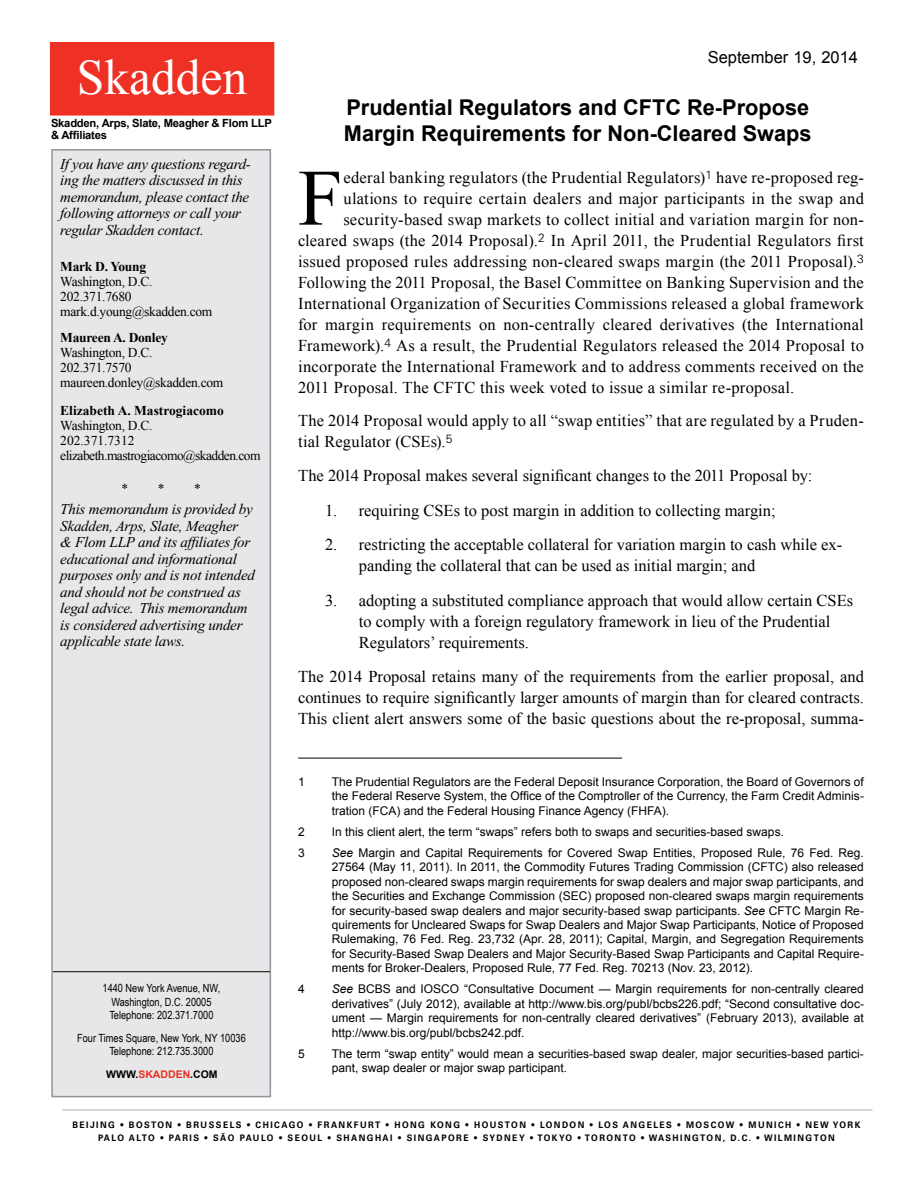
<style>
.page{position:relative;width:918px;height:1188px;background:#fff}
.page>*{position:absolute;margin:0;border:0;box-sizing:border-box;transform-origin:0 0}
.t1{font:79.95px "Times New Roman";color:#000}
.t2{font:49.5px "Times New Roman";color:#fff}
.t3{font:700 21.75px/26.1px "Arial";color:#000}
.t4{font:16.5px/21px "Times New Roman";letter-spacing:.01em;color:#000}
.t5{font:16.5px "Arial";color:#000}
.t6{font:italic 15px/16.5px "Times New Roman PS Std";letter-spacing:-.015em;color:#000}
.t7{font:13.5px/15px "Times New Roman";letter-spacing:-.02em;color:#000}
.t8{font:13.5px/15px "Times New Roman";letter-spacing:-.04em;color:#000}
.t9{font:700 13.5px "Times New Roman";letter-spacing:-.01em;color:#000}
.t10{font:13.5px "Times New Roman PS Std";color:#000}
.t11{font:12px/14.4px "Arial";color:#000;text-align:justify}
.t12{font:11.25px/13.5px "Arial Narrow";color:#000;text-align:center}
.t13{font:700 11.25px/12px "Arial";letter-spacing:-.02em;color:#000}
.t14{font:700 10.5px "Arial";color:#000}
.t15{font:700 9px "Univers LT Std";letter-spacing:.17em;color:#000;scale:.95 1}
.t16{font:700 9px "Univers LT Std";letter-spacing:.15em;color:#000;scale:.95 1}
.s1{color:#ee3124}
.s2{font-style:italic}
</style>
<div class="page">
<hr style="left:298px;top:758px;width:324px;height:1px;background:#000">
<div style="left:52px;top:150px;width:218px;height:947px;background:#e6e7e8"></div>
<div style="left:51px;top:149px;width:220px;height:948px;border:2px solid #939598"></div>
<hr style="left:53px;top:971px;width:217px;height:1px;background:#000">
<hr style="left:62px;top:1110px;width:811px;height:1px;background:#adafb2">
<div style="left:51px;top:43px;width:223px;height:72px;background:#ee3124"></div>
<div style="left:50px;top:42px;width:224px;height:74px;border:2px solid #ee3124"></div>
<h2 class="t2" style="left:77px;top:44px;width:172px">Skadden</h2>
<p class="t13" style="left:51px;top:117px;width:222px">Skadden, Arps, Slate, Meagher &amp; Flom LLP &amp; Affiliates</p>
<p class="t6" style="left:60px;top:155px;width:192px">If you have any questions regard&shy;ing the matters discussed in this memorandum, please contact the following attorneys or call your regular Skadden contact.</p>
<p class="t9" style="left:60px;top:257px;width:87px">Mark D. Young</p>
<p class="t7" style="left:60px;top:273px;width:154px">Washington, D.C.<br>202.371.7680 mark.d.young@skadden.com</p>
<p class="t9" style="left:60px;top:328px;width:109px">Maureen A. Donley</p>
<p class="t7" style="left:60px;top:345px;width:165px">Washington, D.C.<br>202.371.7570 maureen.donley@skadden.com</p>
<p class="t9" style="left:60px;top:401px;width:165px">Elizabeth A. Mastrogiacomo</p>
<p class="t8" style="left:60px;top:417px;width:202px">Washington, D.C.<br>202.371.7312 elizabeth.mastrogiacomo@skadden.com</p>
<p class="t10" style="left:121px;top:481px;width:45px">* *</p>
<p class="t10" style="left:194px;top:481px;width:8px">*</p>
<p class="t6" style="left:60px;top:501px;width:196px">This memorandum is provided by<br>Skadden, Arps, Slate, Meagher<br>&amp; Flom LLP and its affiliates for educational and informational purposes only and is not intended and should not be construed as legal advice. This memorandum is considered advertising under applicable state laws.</p>
<p class="t12" style="left:103px;top:981px;width:119px">1440 New York Avenue, NW,<br>Washington, D.C. 20005<br>Telephone: 202.371.7000</p>
<p class="t12" style="left:77px;top:1031px;width:170px">Four Times Square, New York, NY 10036<br>Telephone: 212.735.3000</p>
<p class="t14" style="left:106px;top:1067px;width:113px">WWW.<span class="s1">SKADDEN</span>.COM</p>
<p class="t5" style="left:708px;top:46px;width:152px">September 19, 2014</p>
<h3 class="t3" style="left:344px;top:94px;width:469px">Prudential Regulators and CFTC Re-Propose<br>Margin Requirements for Non-Cleared Swaps</h3>
<h1 class="t1" style="left:298px;top:144px;width:46px">F</h1>
<p class="t4" style="left:343px;top:166px;width:522px">ederal banking regulators (the Prudential Regulators)<sup>1</sup> have re-proposed reg-</p>
<p class="t4" style="left:343px;top:187px;width:522px">ulations to require certain dealers and major participants in the swap and</p>
<p class="t4" style="left:343px;top:208px;width:522px">security-based swap markets to collect initial and variation margin for non-</p>
<p class="t4" style="left:298px;top:229px;width:567px">cleared swaps (the 2014 Proposal).<sup>2</sup> In April 2011, the Prudential Regulators first</p>
<p class="t4" style="left:298px;top:250px;width:567px">issued proposed rules addressing non-cleared swaps margin (the 2011 Proposal).<sup>3</sup></p>
<p class="t4" style="left:298px;top:271px;width:567px">Following the 2011 Proposal, the Basel Committee on Banking Supervision and the</p>
<p class="t4" style="left:298px;top:292px;width:567px">International Organization of Securities Commissions released a global framework</p>
<p class="t4" style="left:298px;top:313px;width:567px">for margin requirements on non-centrally cleared derivatives (the International</p>
<p class="t4" style="left:298px;top:334px;width:567px">Framework).<sup>4</sup> As a result, the Prudential Regulators released the 2014 Proposal to</p>
<p class="t4" style="left:298px;top:355px;width:567px">incorporate the International Framework and to address comments received on the</p>
<p class="t4" style="left:298px;top:376px;width:498px">2011 Proposal. The CFTC this week voted to issue a similar re-proposal.</p>
<p class="t4" style="left:298px;top:410px;width:567px">The 2014 Proposal would apply to all “swap entities” that are regulated by a Pruden&shy;tial Regulator (CSEs).<sup>5</sup></p>
<p class="t4" style="left:298px;top:465px;width:516px">The 2014 Proposal makes several significant changes to the 2011 Proposal by:</p>
<p class="t4" style="left:325px;top:500px;width:452px">1. requiring CSEs to post margin in addition to collecting margin;</p>
<p class="t4" style="left:359px;top:534px;width:485px;text-indent:-34px">2. restricting the acceptable collateral for variation margin to cash while ex&shy;panding the collateral that can be used as initial margin; and</p>
<p class="t4" style="left:359px;top:590px;width:496px;text-indent:-34px">3. adopting a substituted compliance approach that would allow certain CSEs to comply with a foreign regulatory framework in lieu of the Prudential<br>Regulators’ requirements.</p>
<p class="t4" style="left:298px;top:666px;width:567px;text-align:justify">The 2014 Proposal retains many of the requirements from the earlier proposal, and continues to require significantly larger amounts of margin than for cleared contracts.<br>This client alert answers some of the basic questions about the re-proposal, summa-</p>
<p class="t11" style="left:298px;top:775px;width:8px">1</p>
<p class="t11" style="left:332px;top:775px;width:534px">The Prudential Regulators are the Federal Deposit Insurance Corporation, the Board of Governors of the Federal Reserve System, the Office of the Comptroller of the Currency, the Farm Credit Adminis&shy;tration (FCA) and the Federal Housing Finance Agency (FHFA).</p>
<p class="t11" style="left:298px;top:825px;width:8px">2</p>
<p class="t11" style="left:332px;top:825px;width:454px">In this client alert, the term “swaps” refers both to swaps and securities-based swaps.</p>
<p class="t11" style="left:298px;top:846px;width:8px">3</p>
<p class="t11" style="left:332px;top:846px;width:534px"><span class="s2">See</span> Margin and Capital Requirements for Covered Swap Entities, Proposed Rule, 76 Fed. Reg.<br>27564 (May 11, 2011). In 2011, the Commodity Futures Trading Commission (CFTC) also released proposed non-cleared swaps margin requirements for swap dealers and major swap participants, and the Securities and Exchange Commission (SEC) proposed non-cleared swaps margin requirements for security-based swap dealers and major security-based swap participants. <span class="s2">See</span> CFTC Margin Re&shy;quirements for Uncleared Swaps for Swap Dealers and Major Swap Participants, Notice of Proposed Rulemaking, 76 Fed. Reg. 23,732 (Apr. 28, 2011); Capital, Margin, and Segregation Requirements for Security-Based Swap Dealers and Major Security-Based Swap Participants and Capital Require&shy;ments for Broker-Dealers, Proposed Rule, 77 Fed. Reg. 70213 (Nov. 23, 2012).</p>
<p class="t11" style="left:298px;top:982px;width:8px">4</p>
<p class="t11" style="left:332px;top:982px;width:534px"><span class="s2">See</span> BCBS and IOSCO “Consultative Document — Margin requirements for non-centrally cleared derivatives” (July 2012), available at http://www.bis.org/publ/bcbs226.pdf; “Second consultative doc&shy;ument — Margin requirements for non-centrally cleared derivatives” (February 2013), available at http://www.bis.org/publ/bcbs242.pdf.</p>
<p class="t11" style="left:298px;top:1046px;width:8px">5</p>
<p class="t11" style="left:332px;top:1046px;width:534px">The term “swap entity” would mean a securities-based swap dealer, major securities-based partici&shy;pant, swap dealer or major swap participant.</p>
<p class="t15" style="left:72px;top:1119px;width:237px">BEIJING • BOSTON • BRUSSELS • CHI CAGO</p>
<p class="t15" style="left:309px;top:1119px;width:480px">• FRANKFURT • HONG KONG • HOUSTON • LONDON • LOS ANGELES • MOSCOW • MUNI</p>
<p class="t15" style="left:778px;top:1119px;width:88px">CH • N EW YORK</p>
<p class="t16" style="left:98px;top:1133px;width:259px">PALO ALTO • PA RIS • SÃO PAULO • SEOUL • SHA</p>
<p class="t15" style="left:359px;top:1133px;width:58px">NGHA I • SING</p>
<p class="t15" style="left:434px;top:1133px;width:16px">APORE</p>
<p class="t15" style="left:474px;top:1133px;width:381px">• SY DNEY • TOKYO • TORONTO • WA SH INGTON, D.C. • WILM INGTON</p>
</div>
